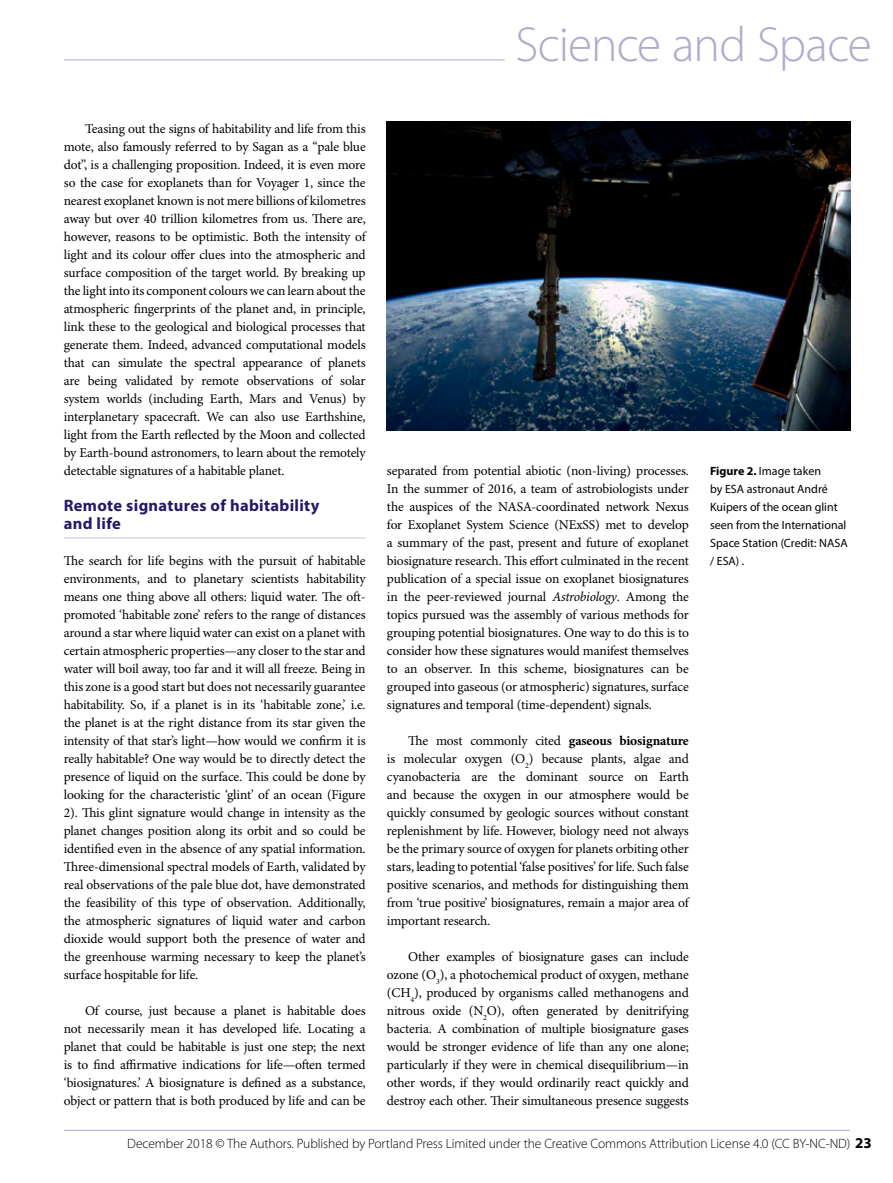
<style>
.page{position:relative;width:893px;height:1183px;background:#fff}
.page>*{position:absolute;margin:0;border:0;box-sizing:border-box;transform-origin:0 0}
.t1{font:300 49.5px "Myriad Pro";letter-spacing:-.02em;color:#b1aacd}
.Feat_Head_1{font:700 16.5px/18px "Myriad Pro";letter-spacing:.02em;color:#241968}
.Feat_Body_Text{font:13.5px/18px "Minion Pro";letter-spacing:-.01em;color:#000;text-align:justify}
.t2{font:300 13.5px "Myriad Pro";letter-spacing:-.005em;color:#000}
.Feat_Caption{font:12px/18px "Myriad Pro";color:#000}
.s1{font-style:italic}
.s2{font-weight:700}
.s3{font-weight:700;font-size:15px}
</style>
<div class="page">
<hr style="left:64px;top:1129px;width:786px;height:1px;background:#b1aacd">
<hr style="left:64px;top:59px;width:441px;height:1px;background:#b1aacd">
<hr style="left:64px;top:537px;width:302px;height:1px;background:#c5c8e5">
<img style="left:387px;top:122px;width:463px;height:308px">
<h1 class="t1" style="left:515px;top:14px;width:358px">Science and Space</h1>
<p class="Feat_Body_Text" style="left:64px;top:120px;width:303px;text-indent:21px">Teasing out the signs of habitability and life from this mote, also famously referred to by Sagan as a “pale blue dot”, is a challenging proposition. Indeed, it is even more so the case for exoplanets than for Voyager 1, since the nearest exoplanet known is not mere billions of kilometres away but over 40 trillion kilometres from us. There are, however, reasons to be optimistic. Both the intensity of light and its colour offer clues into the atmospheric and surface composition of the target world. By breaking up the light into its component colours we can learn about the atmospheric fingerprints of the planet and, in principle, link these to the geological and biological processes that generate them. Indeed, advanced computational models that can simulate the spectral appearance of planets are being validated by remote observations of solar system worlds (including Earth, Mars and Venus) by interplanetary spacecraft. We can also use Earthshine, light from the Earth reflected by the Moon and collected by Earth-bound astronomers, to learn about the remotely detectable signatures of a habitable planet.</p>
<p class="Feat_Head_1" style="left:64px;top:495px;width:257px">Remote signatures of habitability and life</p>
<p class="Feat_Body_Text" style="left:64px;top:552px;width:303px">The search for life begins with the pursuit of habitable environments, and to planetary scientists habitability means one thing above all others: liquid water. The oft&shy;promoted ‘habitable zone’ refers to the range of distances around a star where liquid water can exist on a planet with certain atmospheric properties—any closer to the star and water will boil away, too far and it will all freeze. Being in this zone is a good start but does not necessarily guarantee habitability. So, if a planet is in its ‘habitable zone,’ i.e. the planet is at the right distance from its star given the intensity of that star’s light—how would we confirm it is really habitable? One way would be to directly detect the presence of liquid on the surface. This could be done by looking for the characteristic ‘glint’ of an ocean (Figure 2). This glint signature would change in intensity as the planet changes position along its orbit and so could be identified even in the absence of any spatial information.<br>Three-dimensional spectral models of Earth, validated by real observations of the pale blue dot, have demonstrated the feasibility of this type of observation. Additionally, the atmospheric signatures of liquid water and carbon dioxide would support both the presence of water and the greenhouse warming necessary to keep the planet’s surface hospitable for life.</p>
<p class="Feat_Body_Text" style="left:64px;top:1002px;width:303px;text-indent:21px">Of course, just because a planet is habitable does not necessarily mean it has developed life. Locating a planet that could be habitable is just one step; the next is to find affirmative indications for life—often termed ‘biosignatures.’ A biosignature is defined as a substance, object or pattern that is both produced by life and can be</p>
<p class="Feat_Body_Text" style="left:387px;top:462px;width:303px">separated from potential abiotic (non-living) processes.<br>In the summer of 2016, a team of astrobiologists under the auspices of the NASA-coordinated network Nexus for Exoplanet System Science (NExSS) met to develop a summary of the past, present and future of exoplanet biosignature research. This effort culminated in the recent publication of a special issue on exoplanet biosignatures in the peer-reviewed journal <span class="s1">Astrobiology</span>. Among the topics pursued was the assembly of various methods for grouping potential biosignatures. One way to do this is to consider how these signatures would manifest themselves to an observer. In this scheme, biosignatures can be grouped into gaseous (or atmospheric) signatures, surface signatures and temporal (time-dependent) signals.</p>
<p class="Feat_Body_Text" style="left:387px;top:732px;width:303px;text-indent:21px">The most commonly cited <span class="s2">gaseous biosignature </span>is molecular oxygen (O<sub>2</sub>) because plants, algae and cyanobacteria are the dominant source on Earth and because the oxygen in our atmosphere would be quickly consumed by geologic sources without constant replenishment by life. However, biology need not always be the primary source of oxygen for planets orbiting other stars, leading to potential ‘false positives’ for life. Such false positive scenarios, and methods for distinguishing them from ‘true positive’ biosignatures, remain a major area of important research.</p>
<p class="Feat_Body_Text" style="left:387px;top:948px;width:303px;text-indent:21px">Other examples of biosignature gases can include ozone (O<sub>3</sub>), a photochemical product of oxygen, methane (CH<sub>4</sub>), produced by organisms called methanogens and nitrous oxide (N<sub>2</sub>O), often generated by denitrifying bacteria. A combination of multiple biosignature gases would be stronger evidence of life than any one alone; particularly if they were in chemical disequilibrium—in other words, if they would ordinarily react quickly and destroy each other. Their simultaneous presence suggests</p>
<p class="Feat_Caption" style="left:710px;top:461px;width:139px"><span class="s2">Figure 2.</span> Image taken<br>by ESA astronaut André<br>Kuipers of the ocean glint seen from the International<br>Space Station (Credit: NASA / ESA) .</p>
<p class="t2" style="left:127px;top:1134px;width:746px">December 2018 © The Authors. Published by Portland Press Limited under the Creative Commons Attribution License 4.0 (CC BY-NC-ND) <span class="s3">23</span></p>
</div>
